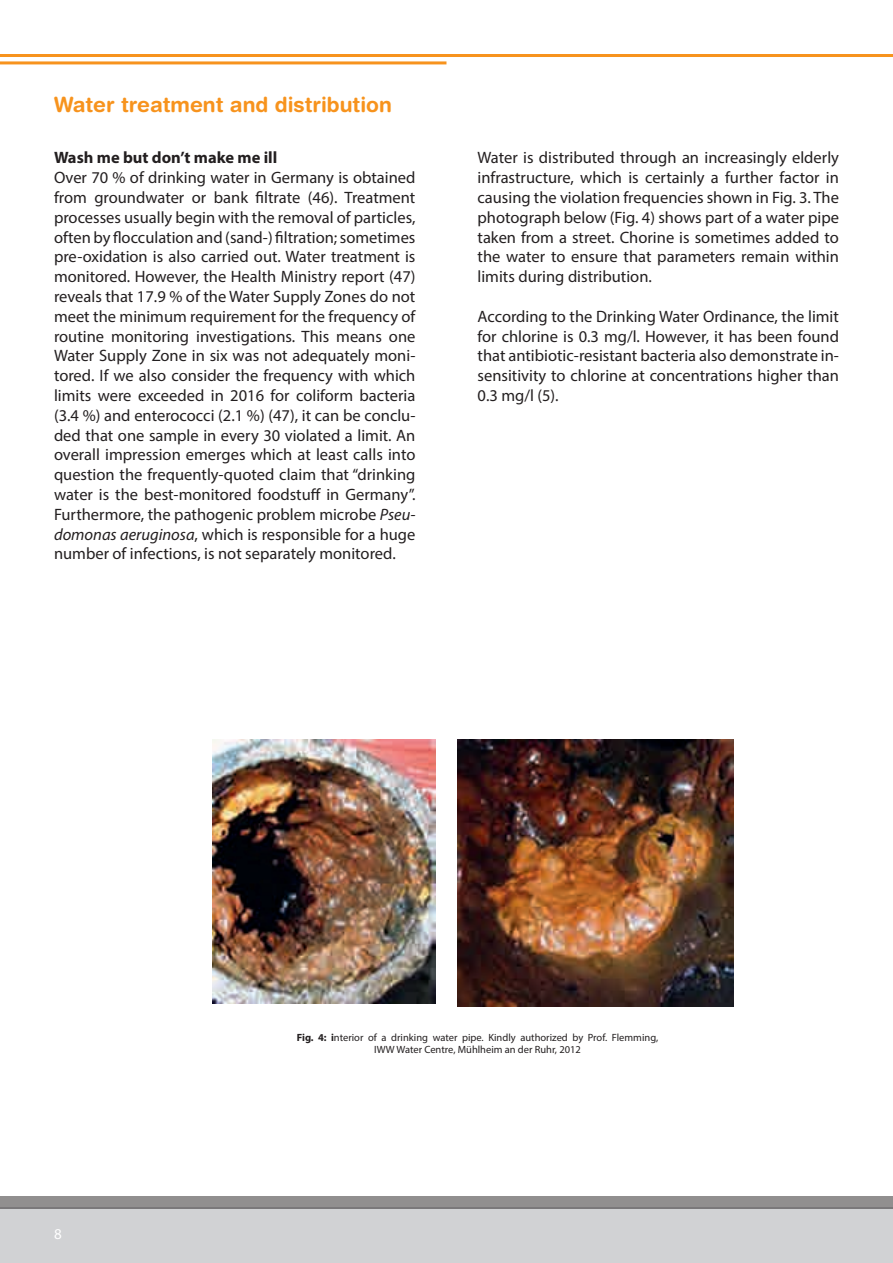
<style>
.page{position:relative;width:893px;height:1263px;background:#fff}
.page>*{position:absolute;margin:0;border:0;box-sizing:border-box;transform-origin:0 0}
.t1{font:700 21px "Helvetica Rounded LT Std";color:#f7931d}
.t2{font:16.5px/19.8px "Myriad Pro";color:#231f20;text-align:justify}
.t3{font:700 16.5px "Myriad Pro";color:#231f20}
.t4{font:15px "Myriad Pro";color:#fff}
.t5{font:10.5px/12px "Myriad Pro";color:#231f20;text-align:center}
.s1{font-style:italic}
.s2{font-weight:700}
</style>
<div class="page">
<div style="left:0;top:1208px;width:893px;height:55px;background:#d1d2d4"></div>
<svg style="left:0;top:1196px;width:893px;height:13px;background:#8d8b8b"></svg>
<hr style="left:0;top:61px;width:446px;height:3px;background:#f7931d">
<hr style="left:0;top:54px;width:893px;height:3px;background:#f7931d">
<img style="left:213px;top:740px;width:222px;height:263px">
<img style="left:458px;top:740px;width:276px;height:267px">
<p class="t1" style="left:54px;top:91px;width:339px">Water treatment and distribution</p>
<p class="t3" style="left:54px;top:147px;width:225px">Wash me but don’t make me ill</p>
<p class="t2" style="left:54px;top:167px;width:363px">Over 70 % of drinking water in Germany is obtained from groundwater or bank filtrate (46). Treatment processes usually begin with the removal of particles, often by flocculation and (sand-) filtration; sometimes pre-oxidation is also carried out. Water treatment is monitored. However, the Health Ministry report (47) reveals that 17.9 % of the Water Supply Zones do not meet the minimum requirement for the frequency of routine monitoring investigations. This means one Water Supply Zone in six was not adequately moni&shy;tored. If we also consider the frequency with which limits were exceeded in 2016 for coliform bacteria (3.4 %) and enterococci (2.1 %) (47), it can be conclu&shy;ded that one sample in every 30 violated a limit. An overall impression emerges which at least calls into question the frequently-quoted claim that “drinking water is the best-monitored foodstuff in Germany”.<br>Furthermore, the pathogenic problem microbe <span class="s1">Pseu&shy;domonas aeruginosa</span>, which is responsible for a huge number of infections, is not separately monitored.</p>
<p class="t2" style="left:477px;top:148px;width:363px">Water is distributed through an increasingly elderly infrastructure, which is certainly a further factor in causing the violation frequencies shown in Fig. 3. The photograph below (Fig. 4) shows part of a water pipe taken from a street. Chorine is sometimes added to the water to ensure that parameters remain within limits during distribution.</p>
<p class="t2" style="left:477px;top:306px;width:363px">According to the Drinking Water Ordinance, the limit for chlorine is 0.3 mg/l. However, it has been found that antibiotic-resistant bacteria also demonstrate in&shy;sensitivity to chlorine at concentrations higher than 0.3 mg/l (5).</p>
<p class="t4" style="left:54px;top:1224px;width:9px">8</p>
<p class="t5" style="left:297px;top:1031px;width:363px"><span class="s2">Fig. 4: i</span>nterior of a drinking water pipe. Kindly authorized by Prof. Flemming,<br>IWW Water Centre, Mühlheim an der Ruhr, 2012</p>
</div>
